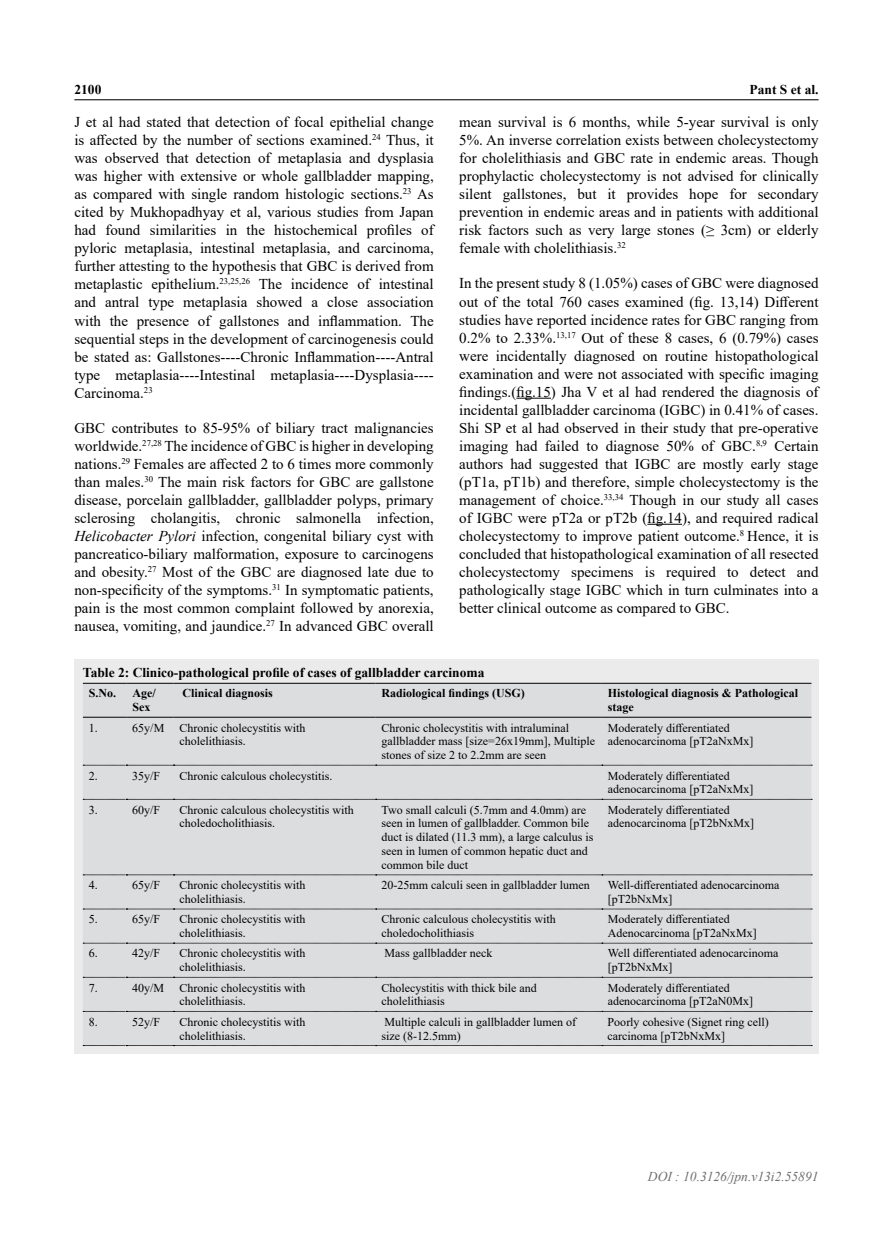
<style>
.page{position:relative;width:893px;height:1255px;background:#fff}
.page>*{position:absolute;margin:0;border:0;box-sizing:border-box;transform-origin:0 0}
.t1{font:15px/18px "Times New Roman";color:#000;text-align:justify}
.t2{font:700 13.5px "Times New Roman";color:#000}
.t3{font:italic 13.5px "Times New Roman";color:#6d6e71}
.t4{font:12px/13.8px "Times New Roman";color:#000}
.t5{font:700 12px/13.8px "Times New Roman";color:#000}
.s1{font-style:italic}
</style>
<div class="page">
<hr style="left:74px;top:99px;width:745px;height:1px;background:#000">
<hr style="left:516px;top:398px;width:35px;height:1px;background:#000">
<hr style="left:647px;top:524px;width:35px;height:1px;background:#000">
<div style="left:74px;top:659px;width:745px;height:395px;background:#ebebec"></div>
<div style="left:83px;top:684px;width:728px;height:361px;background:#dcddde"></div>
<svg style="left:83px;top:765px;width:729px;height:1px"></svg>
<svg style="left:83px;top:799px;width:729px;height:1px"></svg>
<svg style="left:83px;top:874px;width:729px;height:1px"></svg>
<svg style="left:83px;top:908px;width:729px;height:1px"></svg>
<svg style="left:83px;top:942px;width:729px;height:1px"></svg>
<svg style="left:83px;top:977px;width:729px;height:1px"></svg>
<svg style="left:83px;top:1011px;width:729px;height:1px"></svg>
<svg style="left:83px;top:1045px;width:729px;height:1px"></svg>
<hr style="left:83px;top:683px;width:43px;height:1px;background:#000">
<hr style="left:126px;top:683px;width:48px;height:1px;background:#000">
<hr style="left:174px;top:683px;width:202px;height:1px;background:#000">
<hr style="left:376px;top:683px;width:226px;height:1px;background:#000">
<hr style="left:602px;top:683px;width:209px;height:1px;background:#000">
<hr style="left:83px;top:717px;width:43px;height:1px;background:#000">
<hr style="left:126px;top:717px;width:48px;height:1px;background:#000">
<hr style="left:174px;top:717px;width:202px;height:1px;background:#000">
<hr style="left:376px;top:717px;width:226px;height:1px;background:#000">
<hr style="left:602px;top:717px;width:209px;height:1px;background:#000">
<p class="t2" style="left:74px;top:80px;width:28px">2100</p>
<p class="t1" style="left:74px;top:113px;width:361px">J et al had stated that detection of focal epithelial change is affected by the number of sections examined.<sup>24</sup> Thus, it was observed that detection of metaplasia and dysplasia was higher with extensive or whole gallbladder mapping, as compared with single random histologic sections.<sup>23</sup> As cited by Mukhopadhyay et al, various studies from Japan had found similarities in the histochemical profiles of pyloric metaplasia, intestinal metaplasia, and carcinoma, further attesting to the hypothesis that GBC is derived from metaplastic epithelium.<sup>23,25,26</sup> The incidence of intestinal and antral type metaplasia showed a close association with the presence of gallstones and inflammation. The sequential steps in the development of carcinogenesis could be stated as: Gallstones----Chronic Inflammation----Antral type metaplasia----Intestinal metaplasia----Dysplasia---- Carcinoma.<sup>23</sup></p>
<p class="t1" style="left:74px;top:418px;width:361px">GBC contributes to 85-95% of biliary tract malignancies worldwide.<sup>27,28</sup> The incidence of GBC is higher in developing nations.<sup>29</sup> Females are affected 2 to 6 times more commonly than males.<sup>30</sup> The main risk factors for GBC are gallstone disease, porcelain gallbladder, gallbladder polyps, primary sclerosing cholangitis, chronic salmonella infection, <span class="s1">Helicobacter Pylori</span> infection, congenital biliary cyst with pancreatico-biliary malformation, exposure to carcinogens and obesity.<sup>27</sup> Most of the GBC are diagnosed late due to non-specificity of the symptoms.<sup>31</sup> In symptomatic patients, pain is the most common complaint followed by anorexia, nausea, vomiting, and jaundice.<sup>27</sup> In advanced GBC overall</p>
<p class="t2" style="left:750px;top:80px;width:70px">Pant S et al.</p>
<p class="t1" style="left:459px;top:113px;width:361px">mean survival is 6 months, while 5-year survival is only 5%. An inverse correlation exists between cholecystectomy for cholelithiasis and GBC rate in endemic areas. Though prophylactic cholecystectomy is not advised for clinically silent gallstones, but it provides hope for secondary prevention in endemic areas and in patients with additional risk factors such as very large stones (≥ 3cm) or elderly female with cholelithiasis.<sup>32</sup></p>
<p class="t1" style="left:459px;top:274px;width:361px">In the present study 8 (1.05%) cases of GBC were diagnosed out of the total 760 cases examined (fig. 13,14) Different studies have reported incidence rates for GBC ranging from 0.2% to 2.33%.<sup>13,17</sup> Out of these 8 cases, 6 (0.79%) cases were incidentally diagnosed on routine histopathological examination and were not associated with specific imaging findings.(fig.15) Jha V et al had rendered the diagnosis of incidental gallbladder carcinoma (IGBC) in 0.41% of cases.<br>Shi SP et al had observed in their study that pre-operative imaging had failed to diagnose 50% of GBC.<sup>8,9</sup> Certain authors had suggested that IGBC are mostly early stage (pT1a, pT1b) and therefore, simple cholecystectomy is the management of choice.<sup>33,34</sup> Though in our study all cases of IGBC were pT2a or pT2b (fig.14), and required radical cholecystectomy to improve patient outcome.<sup>8</sup> Hence, it is concluded that histopathological examination of all resected cholecystectomy specimens is required to detect and pathologically stage IGBC which in turn culminates into a better clinical outcome as compared to GBC.</p>
<p class="t2" style="left:83px;top:662px;width:403px">Table 2: Clinico-pathological profile of cases of gallbladder carcinoma</p>
<p class="t5" style="left:89px;top:686px;width:29px">S.No.</p>
<p class="t5" style="left:132px;top:686px;width:25px">Age/<br>Sex</p>
<p class="t5" style="left:183px;top:686px;width:92px">Clinical diagnosis</p>
<p class="t5" style="left:382px;top:686px;width:145px">Radiological findings (USG)</p>
<p class="t5" style="left:608px;top:686px;width:192px">Histological diagnosis &amp; Pathological stage</p>
<p class="t4" style="left:89px;top:720px;width:11px">1.</p>
<p class="t4" style="left:132px;top:720px;width:34px">65y/M</p>
<p class="t4" style="left:180px;top:720px;width:127px">Chronic cholecystitis with cholelithiasis.</p>
<p class="t4" style="left:382px;top:720px;width:215px">Chronic cholecystitis with intraluminal gallbladder mass [size=26x19mm], Multiple stones of size 2 to 2.2mm are seen</p>
<p class="t4" style="left:608px;top:720px;width:147px">Moderately differentiated adenocarcinoma [pT2aNxMx]</p>
<p class="t4" style="left:89px;top:768px;width:11px">2.</p>
<p class="t4" style="left:132px;top:768px;width:30px">35y/F</p>
<p class="t4" style="left:180px;top:768px;width:154px">Chronic calculous cholecystitis.</p>
<p class="t4" style="left:608px;top:768px;width:147px">Moderately differentiated adenocarcinoma [pT2aNxMx]</p>
<p class="t4" style="left:89px;top:802px;width:11px">3.</p>
<p class="t4" style="left:132px;top:802px;width:30px">60y/F</p>
<p class="t4" style="left:180px;top:802px;width:176px">Chronic calculous cholecystitis with choledocholithiasis.</p>
<p class="t4" style="left:382px;top:802px;width:213px">Two small calculi (5.7mm and 4.0mm) are seen in lumen of gallbladder. Common bile duct is dilated (11.3 mm), a large calculus is seen in lumen of common hepatic duct and common bile duct</p>
<p class="t4" style="left:608px;top:802px;width:148px">Moderately differentiated adenocarcinoma [pT2bNxMx]</p>
<p class="t4" style="left:89px;top:877px;width:11px">4.</p>
<p class="t4" style="left:132px;top:877px;width:30px">65y/F</p>
<p class="t4" style="left:180px;top:877px;width:127px">Chronic cholecystitis with cholelithiasis.</p>
<p class="t4" style="left:382px;top:877px;width:210px">20-25mm calculi seen in gallbladder lumen</p>
<p class="t4" style="left:608px;top:877px;width:173px">Well-differentiated adenocarcinoma [pT2bNxMx]</p>
<p class="t4" style="left:89px;top:912px;width:11px">5.</p>
<p class="t4" style="left:132px;top:912px;width:30px">65y/F</p>
<p class="t4" style="left:180px;top:912px;width:127px">Chronic cholecystitis with cholelithiasis.</p>
<p class="t4" style="left:381px;top:912px;width:176px">Chronic calculous cholecystitis with choledocholithiasis</p>
<p class="t4" style="left:608px;top:912px;width:150px">Moderately differentiated<br>Adenocarcinoma [pT2aNxMx]</p>
<p class="t4" style="left:89px;top:946px;width:11px">6.</p>
<p class="t4" style="left:132px;top:946px;width:30px">42y/F</p>
<p class="t4" style="left:180px;top:946px;width:127px">Chronic cholecystitis with cholelithiasis.</p>
<p class="t4" style="left:384px;top:946px;width:109px">Mass gallbladder neck</p>
<p class="t4" style="left:608px;top:946px;width:172px">Well differentiated adenocarcinoma [pT2bNxMx]</p>
<p class="t4" style="left:89px;top:980px;width:11px">7.</p>
<p class="t4" style="left:132px;top:980px;width:34px">40y/M</p>
<p class="t4" style="left:180px;top:980px;width:127px">Chronic cholecystitis with cholelithiasis.</p>
<p class="t4" style="left:381px;top:980px;width:157px">Cholecystitis with thick bile and cholelithiasis</p>
<p class="t4" style="left:608px;top:980px;width:147px">Moderately differentiated adenocarcinoma [pT2aN0Mx]</p>
<p class="t4" style="left:89px;top:1014px;width:11px">8.</p>
<p class="t4" style="left:132px;top:1014px;width:30px">52y/F</p>
<p class="t4" style="left:179px;top:1014px;width:127px">Chronic cholecystitis with cholelithiasis.</p>
<p class="t4" style="left:381px;top:1014px;width:196px">Multiple calculi in gallbladder lumen of size (8-12.5mm)</p>
<p class="t4" style="left:608px;top:1014px;width:163px">Poorly cohesive (Signet ring cell) carcinoma [pT2bNxMx]</p>
<p class="t3" style="left:648px;top:1167px;width:172px">DOI : 10.3126/jpn.v13i2.55891</p>
</div>
